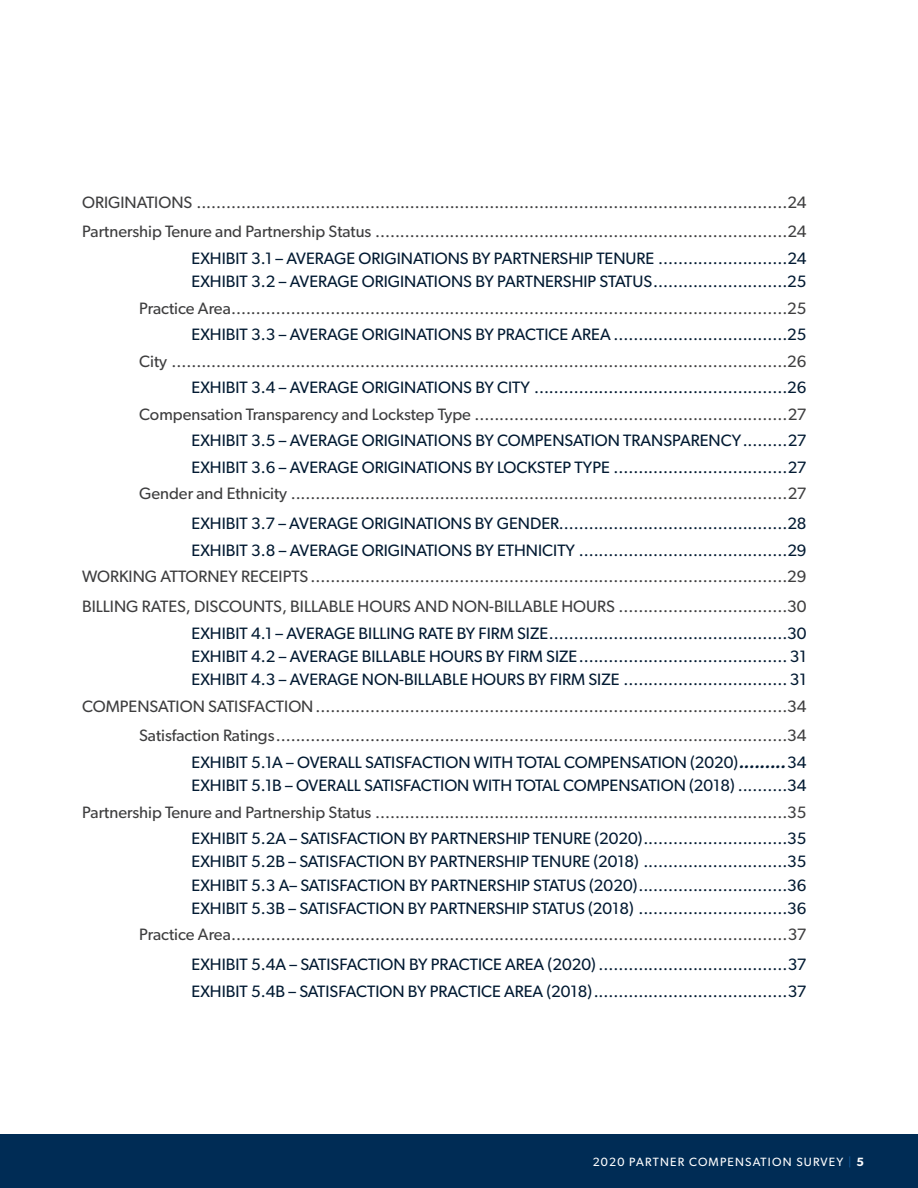
<style>
.page{position:relative;width:918px;height:1188px;background:#fff}
.page>*{position:absolute;margin:0;border:0;box-sizing:border-box;transform-origin:0 0}
.TOC_EXHIBIT{font:16.5px "Gibson";color:#021a32}
.ROC_Second_line{font:16.5px "Gibson";color:#3e3e3f}
.TOC_HEAD{font:16.5px "Gibson";color:#3e3e3f}
.t1{font:12px "Gibson";letter-spacing:.1em;color:#fff}
.s1{font-weight:600;font-style:italic}
.s2{color:#105898}
.s3{font-weight:600}
</style>
<div class="page">
<div style="left:0;top:1134px;width:918px;height:54px;background:#002c55"></div>
<p class="TOC_HEAD" style="left:82px;top:192px;width:726px">ORIGINATIONS .......................................................................................................................24</p>
<p class="ROC_Second_line" style="left:82px;top:222px;width:726px">Partnership Tenure and Partnership Status ...................................................................................24</p>
<p class="TOC_EXHIBIT" style="left:192px;top:248px;width:616px">EXHIBIT 3.1 – AVERAGE ORIGINATIONS BY PARTNERSHIP TENURE ..........................24</p>
<p class="TOC_EXHIBIT" style="left:192px;top:272px;width:616px">EXHIBIT 3.2 – AVERAGE ORIGINATIONS BY PARTNERSHIP STATUS...........................25</p>
<p class="ROC_Second_line" style="left:139px;top:298px;width:669px">Practice Area................................................................................................................25</p>
<p class="TOC_EXHIBIT" style="left:192px;top:325px;width:616px">EXHIBIT 3.3 – AVERAGE ORIGINATIONS BY PRACTICE AREA ...................................25</p>
<p class="ROC_Second_line" style="left:139px;top:351px;width:669px">City ............................................................................................................................26</p>
<p class="TOC_EXHIBIT" style="left:192px;top:378px;width:616px">EXHIBIT 3.4 – AVERAGE ORIGINATIONS BY CITY ...................................................26</p>
<p class="ROC_Second_line" style="left:139px;top:404px;width:669px">Compensation Transparency and Lockstep Type ...............................................................27</p>
<p class="TOC_EXHIBIT" style="left:192px;top:431px;width:616px">EXHIBIT 3.5 – AVERAGE ORIGINATIONS BY COMPENSATION TRANSPARENCY.........27</p>
<p class="TOC_EXHIBIT" style="left:192px;top:457px;width:616px">EXHIBIT 3.6 – AVERAGE ORIGINATIONS BY LOCKSTEP TYPE ...................................27</p>
<p class="ROC_Second_line" style="left:139px;top:484px;width:669px">Gender and Ethnicity ....................................................................................................27</p>
<p class="TOC_EXHIBIT" style="left:192px;top:514px;width:617px">EXHIBIT 3.7 – AVERAGE ORIGINATIONS BY GENDER..............................................28</p>
<p class="TOC_EXHIBIT" style="left:192px;top:540px;width:616px">EXHIBIT 3.8 – AVERAGE ORIGINATIONS BY ETHNICITY ..........................................29</p>
<p class="TOC_HEAD" style="left:82px;top:567px;width:726px">WORKING ATTORNEY RECEIPTS ................................................................................................29</p>
<p class="TOC_HEAD" style="left:82px;top:596px;width:726px">BILLING RATES, DISCOUNTS, BILLABLE HOURS AND NON-BILLABLE HOURS ..................................30</p>
<p class="TOC_EXHIBIT" style="left:192px;top:623px;width:617px">EXHIBIT 4.1 – AVERAGE BILLING RATE BY FIRM SIZE................................................30</p>
<p class="TOC_EXHIBIT" style="left:192px;top:646px;width:617px">EXHIBIT 4.2 – AVERAGE BILLABLE HOURS BY FIRM SIZE..........................................31</p>
<p class="TOC_EXHIBIT" style="left:192px;top:669px;width:617px">EXHIBIT 4.3 – AVERAGE NON-BILLABLE HOURS BY FIRM SIZE .................................31</p>
<p class="TOC_HEAD" style="left:82px;top:696px;width:726px">COMPENSATION SATISFACTION...............................................................................................34</p>
<p class="ROC_Second_line" style="left:139px;top:726px;width:669px">Satisfaction Ratings.......................................................................................................34</p>
<p class="TOC_EXHIBIT" style="left:192px;top:752px;width:617px">EXHIBIT 5.1A – OVERALL SATISFACTION WITH TOTAL COMPENSATION (2020)<span class="s1">.........</span>34</p>
<p class="TOC_EXHIBIT" style="left:192px;top:775px;width:617px">EXHIBIT 5.1B – OVERALL SATISFACTION WITH TOTAL COMPENSATION (2018) ..........34</p>
<p class="ROC_Second_line" style="left:82px;top:802px;width:726px">Partnership Tenure and Partnership Status ...................................................................................35</p>
<p class="TOC_EXHIBIT" style="left:192px;top:829px;width:617px">EXHIBIT 5.2A – SATISFACTION BY PARTNERSHIP TENURE (2020).............................35</p>
<p class="TOC_EXHIBIT" style="left:192px;top:852px;width:617px">EXHIBIT 5.2B – SATISFACTION BY PARTNERSHIP TENURE (2018) .............................35</p>
<p class="TOC_EXHIBIT" style="left:192px;top:875px;width:617px">EXHIBIT 5.3 A– SATISFACTION BY PARTNERSHIP STATUS (2020)..............................36</p>
<p class="TOC_EXHIBIT" style="left:192px;top:898px;width:617px">EXHIBIT 5.3B – SATISFACTION BY PARTNERSHIP STATUS (2018) ..............................36</p>
<p class="ROC_Second_line" style="left:139px;top:925px;width:669px">Practice Area................................................................................................................37</p>
<p class="TOC_EXHIBIT" style="left:192px;top:955px;width:616px">EXHIBIT 5.4A – SATISFACTION BY PRACTICE AREA (2020) ......................................37</p>
<p class="TOC_EXHIBIT" style="left:192px;top:981px;width:616px">EXHIBIT 5.4B – SATISFACTION BY PRACTICE AREA (2018).......................................37</p>
<p class="t1" style="left:593px;top:1154px;width:273px">2020 PARTNER COMPENSATION SURVEY <span class="s2">|</span> <span class="s3">5</span></p>
</div>
